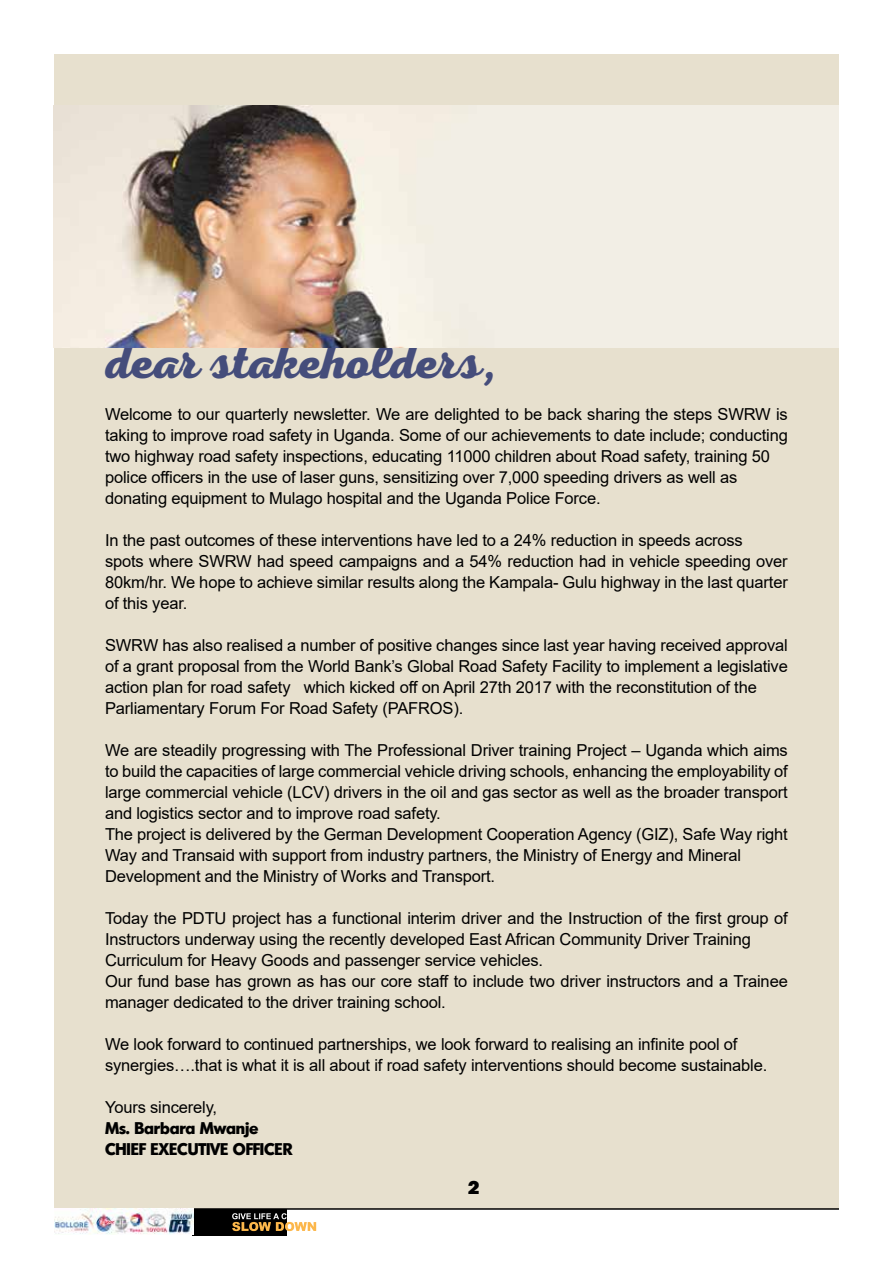
<style>
.page{position:relative;width:893px;height:1263px;background:#fff}
.page>*{position:absolute;margin:0;border:0;box-sizing:border-box;transform-origin:0 0}
.t1{font:48px "Nexa Script Free";letter-spacing:-.01em;color:#454d7b}
.t2{font:800 18px "Montreal";color:#000}
.t3{font:16.5px/21px "Arial";letter-spacing:-.01em;color:#000}
.t4{font:700 16.5px/21px "Montreal";letter-spacing:-.01em;color:#000}
</style>
<div class="page">
<img style="left:54px;top:1210px;width:138px;height:24px">
<div style="left:55px;top:54px;width:784px;height:1155px;background:#e7e0ce"></div>
<hr style="left:54px;top:1208px;width:785px;height:2px;background:#000">
<div style="left:192px;top:1209px;width:95px;height:26px;background:#000"></div>
<svg style="left:232px;top:1213px;width:84px;height:18px"></svg>
<img style="left:54px;top:105px;width:785px;height:242px">
<h1 class="t1" style="left:105px;top:334px;width:394px">dear Stakeholders,</h1>
<p class="t3" style="left:105px;top:404px;width:684px">Welcome to our quarterly newsletter. We are delighted to be back sharing the steps SWRW is taking to improve road safety in Uganda. Some of our achievements to date include; conducting two highway road safety inspections, educating 11000 children about Road safety, training 50 police officers in the use of laser guns, sensitizing over 7,000 speeding drivers as well as donating equipment to Mulago hospital and the Uganda Police Force.</p>
<p class="t3" style="left:105px;top:530px;width:684px">In the past outcomes of these interventions have led to a 24% reduction in speeds across<br>spots where SWRW had speed campaigns and a 54% reduction had in vehicle speeding over 80km/hr. We hope to achieve similar results along the Kampala- Gulu highway in the last quarter of this year.</p>
<p class="t3" style="left:105px;top:635px;width:684px">SWRW has also realised a number of positive changes since last year having received approval of a grant proposal from the World Bank’s Global Road Safety Facility to implement a legislative action plan for road safety which kicked off on April 27th 2017 with the reconstitution of the Parliamentary Forum For Road Safety (PAFROS).</p>
<p class="t3" style="left:105px;top:740px;width:684px">We are steadily progressing with The Professional Driver training Project – Uganda which aims to build the capacities of large commercial vehicle driving schools, enhancing the employability of large commercial vehicle (LCV) drivers in the oil and gas sector as well as the broader transport and logistics sector and to improve road safety.<br>The project is delivered by the German Development Cooperation Agency (GIZ), Safe Way right Way and Transaid with support from industry partners, the Ministry of Energy and Mineral Development and the Ministry of Works and Transport.</p>
<p class="t3" style="left:105px;top:908px;width:684px">Today the PDTU project has a functional interim driver and the Instruction of the first group of Instructors underway using the recently developed East African Community Driver Training Curriculum for Heavy Goods and passenger service vehicles.<br>Our fund base has grown as has our core staff to include two driver instructors and a Trainee manager dedicated to the driver training school.</p>
<p class="t3" style="left:105px;top:1034px;width:664px">We look forward to continued partnerships, we look forward to realising an infinite pool of synergies….that is what it is all about if road safety interventions should become sustainable.</p>
<p class="t3" style="left:105px;top:1097px;width:114px">Yours sincerely,</p>
<p class="t4" style="left:105px;top:1117px;width:189px">Ms. Barbara Mwanje<br>CHIEF EXECUTIVE OFFICER</p>
<p class="t2" style="left:468px;top:1175px;width:13px">2</p>
</div>
